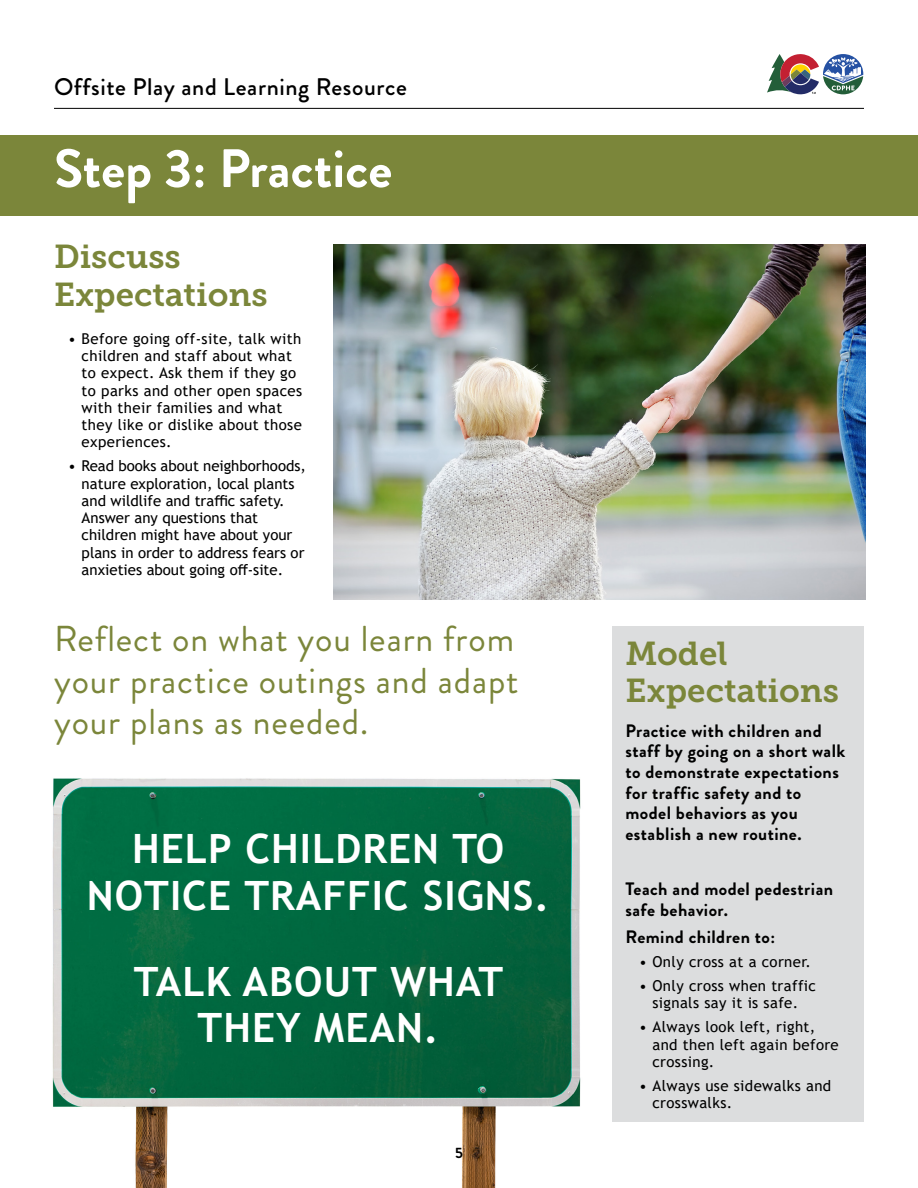
<style>
.page{position:relative;width:918px;height:1188px;background:#fff}
.page>*{position:absolute;margin:0;border:0;box-sizing:border-box;transform-origin:0 0}
.t1{font:700 54px "Brandon Grotesque";color:#fff}
.bullets{font:700 40.35px/46.5px "Trebuchet MS";letter-spacing:.025em;color:#fff;text-align:center}
.core_themes{font:36px/41.4px "Brandon Grotesque";letter-spacing:.025em;color:#7b863a}
.formerly_A{font:33px/38px "Museo Slab 700";color:#7b863a}
.t2{font:500 24px "Brandon Grotesque";letter-spacing:.025em;color:#000}
.core_themes-2{font:700 18px/20.7px "Brandon Grotesque";letter-spacing:.025em;color:#000}
.t3{font:15px/17.2px "Trebuchet MS";letter-spacing:.025em;color:#000}
.t4{font:15px/17.2px "Trebuchet MS";color:#000}
.t5{font:700 15px "Brandon Grotesque";color:#000}
</style>
<div class="page">
<svg style="left:767px;top:54px;width:96px;height:40px"></svg>
<hr style="left:54px;top:108px;width:810px;height:1px;background:#000">
<img style="left:333px;top:245px;width:533px;height:354px">
<div style="left:0;top:136px;width:918px;height:80px;background:#7b863a"></div>
<img style="left:52px;top:778px;width:529px;height:410px">
<div style="left:612px;top:626px;width:252px;height:496px;background:#dcddde"></div>
<h3 class="t2" style="left:54px;top:70px;width:354px">Offsite Play and Learning Resource</h3>
<p class="t1" style="left:54px;top:131px;width:340px">Step 3: Practice</p>
<p class="formerly_A" style="left:54px;top:238px;width:215px">Discuss<br>Expectations</p>
<p class="t3" style="left:82px;top:330px;width:222px;text-indent:-14px">• Before going off-site, talk with children and staff about what to expect. Ask them if they go to parks and other open spaces with their families and what they like or dislike about those experiences.</p>
<p class="t4" style="left:82px;top:457px;width:226px;text-indent:-14px">• Read books about neighborhoods, nature exploration, local plants and wildlife and traffic safety.<br>Answer any questions that children might have about your plans in order to address fears or anxieties about going off-site.</p>
<p class="core_themes" style="left:54px;top:619px;width:466px">Reflect on what you learn from your practice outings and adapt your plans as needed.</p>
<p class="bullets" style="left:87px;top:825px;width:464px">HELP CHILDREN TO<br>NOTICE TRAFFIC SIGNS.</p>
<p class="bullets" style="left:134px;top:958px;width:371px">TALK ABOUT WHAT<br>THEY MEAN.</p>
<p class="t5" style="left:455px;top:1142px;width:9px">5</p>
<p class="formerly_A" style="left:626px;top:634px;width:215px">Model<br>Expectations</p>
<p class="core_themes-2" style="left:626px;top:720px;width:221px">Practice with children and staff by going on a short walk to demonstrate expectations for traffic safety and to model behaviors as you establish a new routine.</p>
<p class="core_themes-2" style="left:626px;top:879px;width:209px">Teach and model pedestrian safe behavior.</p>
<p class="core_themes-2" style="left:626px;top:927px;width:151px">Remind children to:</p>
<p class="t3" style="left:639px;top:953px;width:174px">• Only cross at a corner.</p>
<p class="t3" style="left:639px;top:977px;width:179px;text-align:center">• Only cross when traffic signals say it is safe.</p>
<p class="t3" style="left:652px;top:1018px;width:188px;text-indent:-14px">• Always look left, right, and then left again before crossing.</p>
<p class="t3" style="left:652px;top:1077px;width:180px;text-indent:-14px">• Always use sidewalks and crosswalks.</p>
</div>
